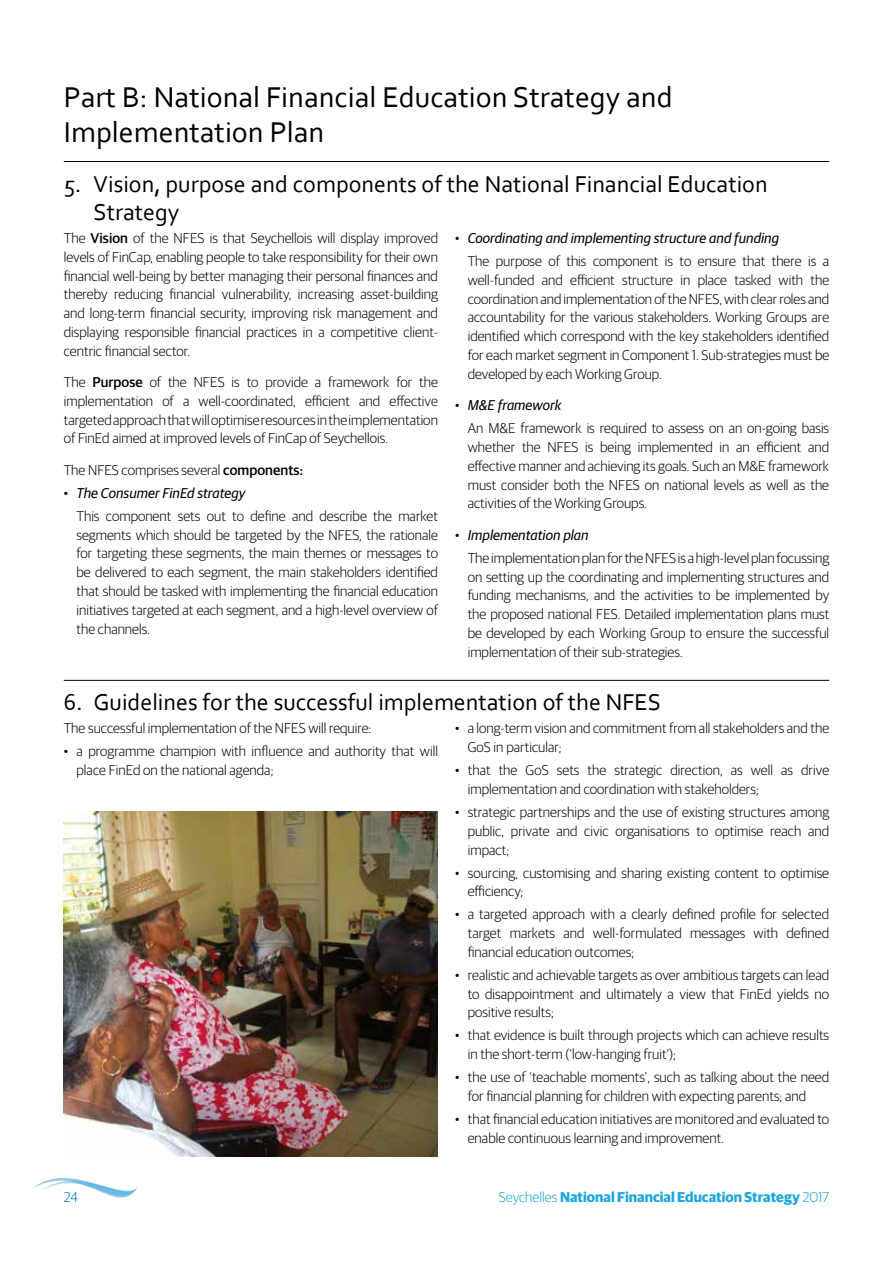
<style>
.page{position:relative;width:893px;height:1263px;background:#fff}
.page>*{position:absolute;margin:0;border:0;box-sizing:border-box;transform-origin:0 0}
.t1{font:30px/34.5px "Corbel";color:#000}
.t2{font:24px/28.5px "Corbel";color:#000}
.t3{font:300 14.25px/18.8px "Guardian Sans";letter-spacing:.005em;color:#000}
.t4{font:700 14.25px "Guardian Sans";letter-spacing:.005em;color:#1da7e0}
.t5{font:300 14.25px "Guardian Sans";color:#0274bb}
.s1{font-weight:500}
.s2{font-weight:400;font-style:italic}
.s3{font-weight:300}
</style>
<div class="page">
<svg style="left:32px;top:1178px;width:106px;height:19px"></svg>
<hr style="left:64px;top:161px;width:765px;height:1px;background:#000">
<hr style="left:64px;top:680px;width:765px;height:1px;background:#000">
<img style="left:64px;top:811px;width:374px;height:346px">
<h1 class="t1" style="left:64px;top:79px;width:611px">Part B: National Financial Education Strategy and<br>Implementation Plan</h1>
<h2 class="t2" style="left:94px;top:169px;width:676px;text-indent:-30px">5. Vision, purpose and components of the National Financial Education<br>Strategy</h2>
<p class="t3" style="left:64px;top:228px;width:376px;text-align:justify">The <span class="s1">Vision</span> of the NFES is that Seychellois will display improved levels of FinCap, enabling people to take responsibility for their own financial well-being by better managing their personal finances and thereby reducing financial vulnerability, increasing asset-building and long-term financial security, improving risk management and displaying responsible financial practices in a competitive client&shy;centric financial sector.</p>
<p class="t3" style="left:64px;top:372px;width:376px;text-align:justify">The <span class="s1">Purpose</span> of the NFES is to provide a framework for the implementation of a well-coordinated, efficient and effective targeted approach that will optimise resources in the implementation of FinEd aimed at improved levels of FinCap of Seychellois.</p>
<p class="t3" style="left:64px;top:460px;width:241px">The NFES comprises several <span class="s1">components:</span></p>
<p class="t3" style="left:77px;top:481px;width:363px;line-height:23px;text-indent:-13px">• <span class="s2">The Consumer FinEd strategy<br></span>This component sets out to define and describe the market</p>
<p class="t3" style="left:77px;top:524px;width:363px;text-align:justify">segments which should be targeted by the NFES, the rationale for targeting these segments, the main themes or messages to be delivered to each segment, the main stakeholders identified that should be tasked with implementing the financial education initiatives targeted at each segment, and a high-level overview of the channels.</p>
<p class="t3" style="left:468px;top:226px;width:363px;line-height:23px;text-indent:-13px">• <span class="s2">Coordinating and implementing structure and funding<br></span>The purpose of this component is to ensure that there is a</p>
<p class="t3" style="left:468px;top:270px;width:363px;text-align:justify">well-funded and efficient structure in place tasked with the coordination and implementation of the NFES, with clear roles and accountability for the various stakeholders. Working Groups are identified which correspond with the key stakeholders identified for each market segment in Component 1. Sub-strategies must be developed by each Working Group.</p>
<p class="t3" style="left:468px;top:393px;width:363px;line-height:23px;text-indent:-13px">• <span class="s2">M&amp;E framework<br></span>An M&amp;E framework is required to assess on an on-going basis</p>
<p class="t3" style="left:468px;top:437px;width:363px;text-align:justify">whether the NFES is being implemented in an efficient and effective manner and achieving its goals. Such an M&amp;E framework must consider both the NFES on national levels as well as the activities of the Working Groups.</p>
<p class="t3" style="left:468px;top:522px;width:363px;line-height:23px;text-indent:-13px">• <span class="s2">Implementation plan<br></span>The implementation plan for the NFES is a high-level plan focussing</p>
<p class="t3" style="left:468px;top:566px;width:363px;text-align:justify">on setting up the coordinating and implementing structures and funding mechanisms, and the activities to be implemented by the proposed national FES. Detailed implementation plans must be developed by each Working Group to ensure the successful implementation of their sub-strategies.</p>
<h2 class="t2" style="left:64px;top:688px;width:599px">6. Guidelines for the successful implementation of the NFES</h2>
<p class="t3" style="left:64px;top:718px;width:309px">The successful implementation of the NFES will require:</p>
<p class="t3" style="left:77px;top:741px;width:363px;text-indent:-13px">• a programme champion with influence and authority that will place FinEd on the national agenda;</p>
<p class="t3" style="left:468px;top:718px;width:363px;text-indent:-13px">• a long-term vision and commitment from all stakeholders and the<br>GoS in particular;</p>
<p class="t3" style="left:468px;top:760px;width:363px;text-indent:-13px">• that the GoS sets the strategic direction, as well as drive implementation and coordination with stakeholders;</p>
<p class="t3" style="left:468px;top:802px;width:363px;text-align:justify;text-indent:-13px">• strategic partnerships and the use of existing structures among public, private and civic organisations to optimise reach and impact;</p>
<p class="t3" style="left:468px;top:862px;width:363px;text-indent:-13px">• sourcing, customising and sharing existing content to optimise efficiency;</p>
<p class="t3" style="left:468px;top:904px;width:363px;text-align:justify;text-indent:-13px">• a targeted approach with a clearly defined profile for selected target markets and well-formulated messages with defined financial education outcomes;</p>
<p class="t3" style="left:468px;top:964px;width:363px;text-align:justify;text-indent:-13px">• realistic and achievable targets as over ambitious targets can lead to disappointment and ultimately a view that FinEd yields no positive results;</p>
<p class="t3" style="left:468px;top:1025px;width:363px;text-indent:-13px">• that evidence is built through projects which can achieve results in the short-term (‘low-hanging fruit’);</p>
<p class="t3" style="left:468px;top:1067px;width:363px;text-indent:-13px">• the use of ‘teachable moments’, such as talking about the need for financial planning for children with expecting parents; and</p>
<p class="t3" style="left:468px;top:1108px;width:363px;text-indent:-13px">• that financial education initiatives are monitored and evaluated to enable continuous learning and improvement.</p>
<p class="t5" style="left:64px;top:1187px;width:16px">24</p>
<p class="t4" style="left:499px;top:1186px;width:332px"><span class="s3">Seychelles</span> National Financial Education Strategy <span class="s3">2017</span></p>
</div>
